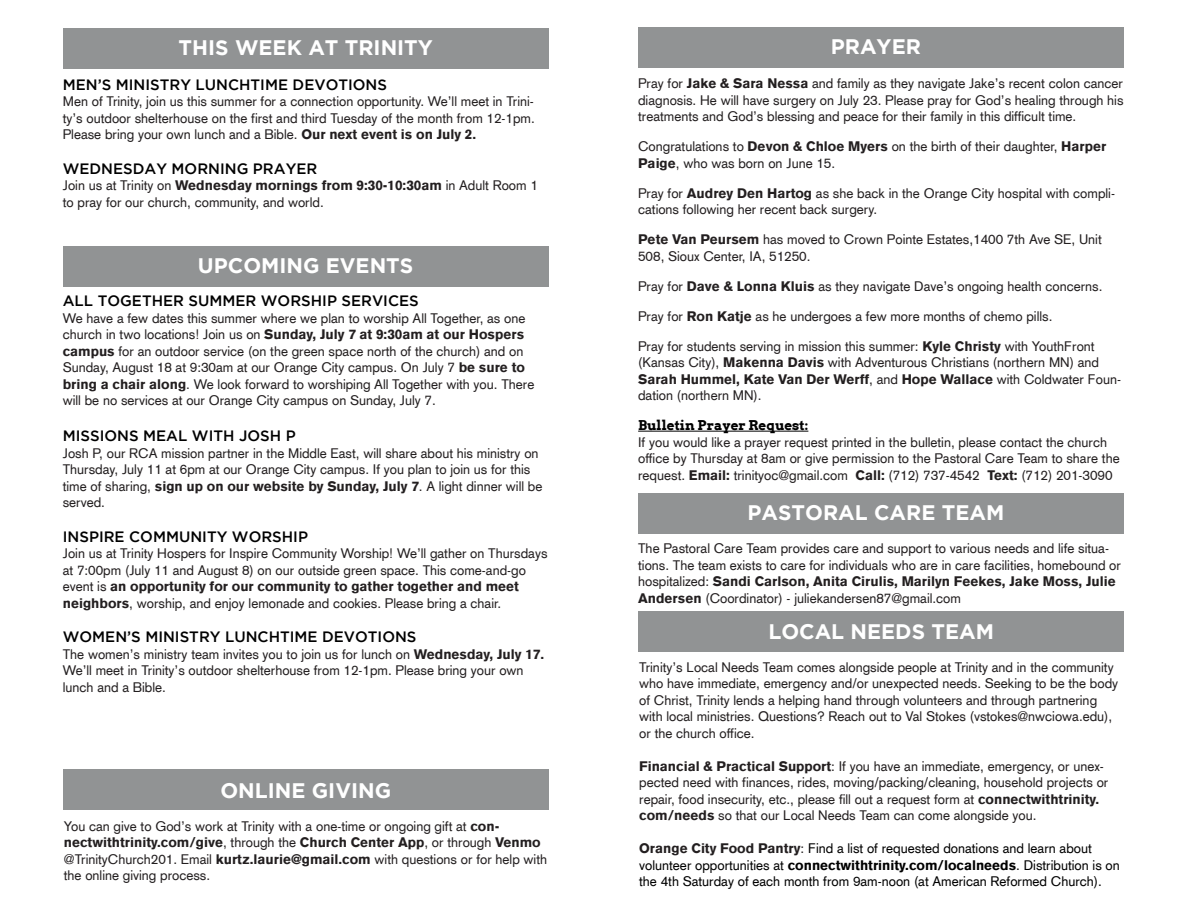
<style>
.page{position:relative;width:1188px;height:918px;background:#fff}
.page>*{position:absolute;margin:0;border:0;box-sizing:border-box;transform-origin:0 0}
.t1{font:700 21px "Gotham";color:#fff}
.t2{font:500 15px "Gotham";color:#000}
.t3{font:13.5px/16.5px "Akzidenz Grotesk CE";color:#231f20}
.t4{font:13.5px/16.5px "Akzidenz Grotesk CE";color:#000}
.s1{font-weight:900}
.s2{font-family:"Arvo";font-weight:700;color:#000}
.s3{font-weight:900;color:#231f20}
.s4{color:#231f20}
</style>
<div class="page">
<div style="left:638px;top:27px;width:486px;height:41px;background:#919394"></div>
<div style="left:638px;top:611px;width:486px;height:41px;background:#919394"></div>
<hr style="left:638px;top:431px;width:170px;height:1px;background:#000">
<div style="left:638px;top:493px;width:486px;height:41px;background:#919394"></div>
<div style="left:63px;top:246px;width:486px;height:41px;background:#919394"></div>
<div style="left:63px;top:28px;width:486px;height:41px;background:#919394"></div>
<div style="left:63px;top:769px;width:486px;height:41px;background:#919394"></div>
<p class="t1" style="left:179px;top:35px;width:256px">THIS WEEK AT TRINITY</p>
<p class="t2" style="left:63px;top:76px;width:326px">MEN’S MINISTRY LUNCHTIME DEVOTIONS</p>
<p class="t3" style="left:63px;top:93px;width:474px;text-align:justify">Men of Trinity, join us this summer for a connection opportunity. We’ll meet in Trini&shy;ty’s outdoor shelterhouse on the first and third Tuesday of the month from 12-1pm.<br>Please bring your own lunch and a Bible. <span class="s1">Our next event is on July 2.</span></p>
<p class="t2" style="left:63px;top:160px;width:256px">WEDNESDAY MORNING PRAYER</p>
<p class="t3" style="left:63px;top:177px;width:477px">Join us at Trinity on <span class="s1">Wednesday mornings from 9:30-10:30am</span> in Adult Room 1 to pray for our church, community, and world.</p>
<p class="t1" style="left:198px;top:253px;width:217px">UPCOMING EVENTS</p>
<p class="t2" style="left:63px;top:292px;width:357px">ALL TOGETHER SUMMER WORSHIP SERVICES</p>
<p class="t3" style="left:63px;top:310px;width:473px">We have a few dates this summer where we plan to worship All Together, as one church in two locations! Join us on <span class="s1">Sunday, July 7 at 9:30am at our Hospers campus</span> for an outdoor service (on the green space north of the church) and on Sunday, August 18 at 9:30am at our Orange City campus. On July 7 <span class="s1">be sure to bring a chair along</span>. We look forward to worshiping All Together with you. There will be no services at our Orange City campus on Sunday, July 7.</p>
<p class="t2" style="left:63px;top:427px;width:234px">MISSIONS MEAL WITH JOSH P</p>
<p class="t3" style="left:63px;top:445px;width:481px">Josh P, our RCA mission partner in the Middle East, will share about his ministry on Thursday, July 11 at 6pm at our Orange City campus. If you plan to join us for this time of sharing, <span class="s1">sign up on our website by Sunday, July 7</span>. A light dinner will be served.</p>
<p class="t2" style="left:63px;top:528px;width:247px">INSPIRE COMMUNITY WORSHIP</p>
<p class="t3" style="left:63px;top:545px;width:486px">Join us at Trinity Hospers for Inspire Community Worship! We’ll gather on Thursdays at 7:00pm (July 11 and August 8) on our outside green space. This come-and-go event is <span class="s1">an opportunity for our community to gather together and meet neighbors</span>, worship, and enjoy lemonade and cookies. Please bring a chair.</p>
<p class="t2" style="left:63px;top:628px;width:355px">WOMEN’S MINISTRY LUNCHTIME DEVOTIONS</p>
<p class="t3" style="left:63px;top:646px;width:483px">The women’s ministry team invites you to join us for lunch on <span class="s1">Wednesday, July 17.<br></span>We’ll meet in Trinity’s outdoor shelterhouse from 12-1pm. Please bring your own lunch and a Bible.</p>
<p class="t1" style="left:220px;top:778px;width:172px">ONLINE GIVING</p>
<p class="t3" style="left:64px;top:818px;width:485px">You can give to God’s work at Trinity with a one-time or ongoing gift at <span class="s1">con&shy;nectwithtrinity.com/give</span>, through the <span class="s1">Church Center App</span>, or through <span class="s1">Venmo </span>@TrinityChurch201. Email <span class="s1">kurtz.laurie@gmail.com</span> with questions or for help with the online giving process.</p>
<p class="t1" style="left:831px;top:35px;width:92px">PRAYER</p>
<p class="t3" style="left:638px;top:75px;width:487px;text-align:justify">Pray for <span class="s1">Jake &amp; Sara Nessa</span> and family as they navigate Jake’s recent colon cancer diagnosis. He will have surgery on July 23. Please pray for God’s healing through his treatments and God’s blessing and peace for their family in this difficult time.</p>
<p class="t3" style="left:638px;top:138px;width:470px">Congratulations to <span class="s1">Devon &amp; Chloe Myers</span> on the birth of their daughter, <span class="s1">Harper<br>Paige</span>, who was born on June 15.</p>
<p class="t3" style="left:638px;top:184px;width:478px">Pray for <span class="s1">Audrey Den Hartog</span> as she back in the Orange City hospital with compli&shy;cations following her recent back surgery.</p>
<p class="t3" style="left:638px;top:231px;width:465px"><span class="s1">Pete Van Peursem</span> has moved to Crown Pointe Estates,1400 7th Ave SE, Unit<br>508, Sioux Center, IA, 51250.</p>
<p class="t3" style="left:638px;top:277px;width:466px">Pray for <span class="s1">Dave &amp; Lonna Kluis</span> as they navigate Dave’s ongoing health concerns.</p>
<p class="t3" style="left:638px;top:307px;width:416px">Pray for <span class="s1">Ron Katje</span> as he undergoes a few more months of chemo pills.</p>
<p class="t3" style="left:638px;top:337px;width:484px">Pray for students serving in mission this summer: <span class="s1">Kyle Christy</span> with YouthFront (Kansas City), <span class="s1">Makenna Davis</span> with Adventurous Christians (northern MN) and <span class="s1">Sarah Hummel, Kate Van Der Werff</span>, and <span class="s1">Hope Wallace</span> with Coldwater Foun&shy;dation (northern MN).</p>
<p class="t3" style="left:638px;top:417px;width:483px"><span class="s2">Bulletin Prayer Request:<br></span>If you would like a prayer request printed in the bulletin, please contact the church office by Thursday at 8am or give permission to the Pastoral Care Team to share the request. <span class="s1">Email:</span> trinityoc@gmail.com <span class="s1">Call:</span> (712) 737-4542 <span class="s1">Text:</span> (712) 201-3090</p>
<p class="t1" style="left:748px;top:500px;width:258px">PASTORAL CARE TEAM</p>
<p class="t3" style="left:638px;top:540px;width:484px">The Pastoral Care Team provides care and support to various needs and life situa&shy;tions. The team exists to care for individuals who are in care facilities, homebound or hospitalized: <span class="s1">Sandi Carlson, Anita Cirulis, Marilyn Feekes, Jake Moss, Julie Andersen</span> (Coordinator) - juliekandersen87@gmail.com</p>
<p class="t1" style="left:768px;top:620px;width:227px">LOCAL NEEDS TEAM</p>
<p class="t3" style="left:639px;top:659px;width:480px">Trinity’s Local Needs Team comes alongside people at Trinity and in the community who have immediate, emergency and/or unexpected needs. Seeking to be the body of Christ, Trinity lends a helping hand through volunteers and through partnering with local ministries. Questions? Reach out to Val Stokes (vstokes@nwciowa.edu), or the church office.</p>
<p class="t3" style="left:639px;top:758px;width:471px"><span class="s1">Financial &amp; Practical Support</span>: If you have an immediate, emergency, or unex&shy;pected need with finances, rides, moving/packing/cleaning, household projects or repair, food insecurity, etc., please fill out a request form at <span class="s1">connectwithtrinity. com/needs</span> so that our Local Needs Team can come alongside you.</p>
<p class="t4" style="left:639px;top:840px;width:482px"><span class="s3">Orange City Food Pantry</span><span class="s4">:</span> Find a list of requested donations and learn about volunteer opportunities at <span class="s1">connectwithtrinity.com/localneeds</span>. Distribution is on the 4th Saturday of each month from 9am-noon (at American Reformed Church).</p>
</div>
